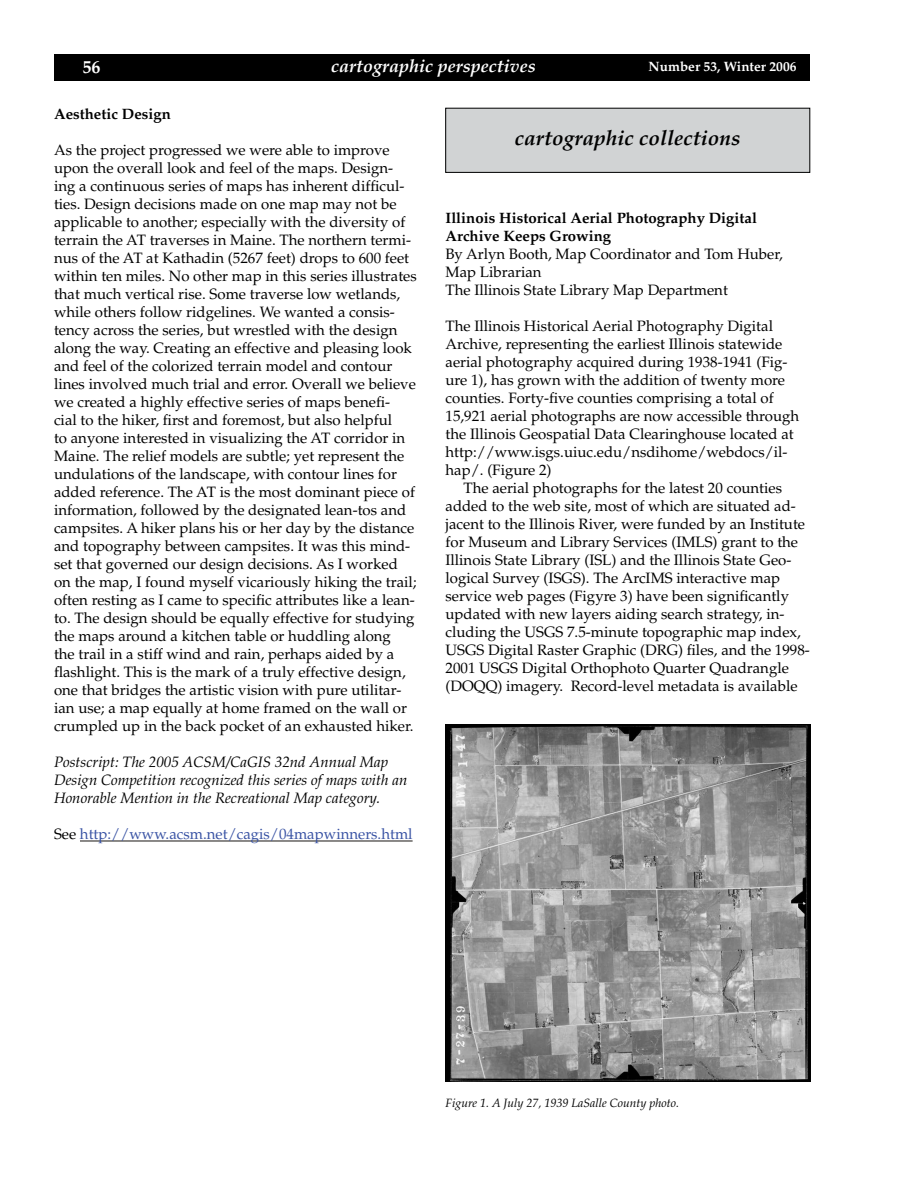
<style>
.page{position:relative;width:918px;height:1188px;background:#fff}
.page>*{position:absolute;margin:0;border:0;box-sizing:border-box;transform-origin:0 0}
.t1{font:italic 700 21px "Palatino";color:#000}
.t2{font:italic 700 18px "Palatino";color:#fff}
.t3{font:700 18px "Palatino";color:#fff}
.t4{font:15px/18px "Palatino";color:#000}
.t5{font:italic 15px/18px "Palatino";color:#000}
.t6{font:700 15px/18px "Palatino";color:#000}
.t7{font:15px "Palatino";color:#3953a4}
.t8{font:700 13.5px "Palatino";color:#fff}
.t9{font:italic 12px "Palatino";color:#000}
.s1{color:#000}
</style>
<div class="page">
<div style="left:55px;top:55px;width:754px;height:25px;background:#000"></div>
<div style="left:54px;top:54px;width:756px;height:27px;border:2px solid #000"></div>
<hr style="left:80px;top:841px;width:333px;height:1px;background:#181512">
<div style="left:446px;top:108px;width:364px;height:64px;background:#d1d3d4"></div>
<div style="left:446px;top:108px;width:364px;height:65px;border:1px solid #000"></div>
<img style="left:446px;top:724px;width:364px;height:358px">
<p class="t3" style="left:82px;top:57px;width:19px">56</p>
<p class="t2" style="left:331px;top:56px;width:206px">cartographic perspectives</p>
<p class="t8" style="left:649px;top:59px;width:149px">Number 53, Winter 2006</p>
<p class="t6" style="left:54px;top:106px;width:119px">Aesthetic Design</p>
<p class="t4" style="left:54px;top:142px;width:364px">As the project progressed we were able to improve upon the overall look and feel of the maps. Design&shy;ing a continuous series of maps has inherent difficul&shy;ties. Design decisions made on one map may not be applicable to another; especially with the diversity of terrain the AT traverses in Maine. The northern termi&shy;nus of the AT at Kathadin (5267 feet) drops to 600 feet within ten miles. No other map in this series illustrates that much vertical rise. Some traverse low wetlands, while others follow ridgelines. We wanted a consis&shy;tency across the series, but wrestled with the design along the way. Creating an effective and pleasing look and feel of the colorized terrain model and contour lines involved much trial and error. Overall we believe we created a highly effective series of maps benefi-<br>cial to the hiker, first and foremost, but also helpful<br>to anyone interested in visualizing the AT corridor in Maine. The relief models are subtle; yet represent the undulations of the landscape, with contour lines for added reference. The AT is the most dominant piece of information, followed by the designated lean-tos and campsites. A hiker plans his or her day by the distance and topography between campsites. It was this mind&shy;set that governed our design decisions. As I worked on the map, I found myself vicariously hiking the trail; often resting as I came to specific attributes like a lean&shy;to. The design should be equally effective for studying the maps around a kitchen table or huddling along<br>the trail in a stiff wind and rain, perhaps aided by a flashlight. This is the mark of a truly effective design, one that bridges the artistic vision with pure utilitar&shy;ian use; a map equally at home framed on the wall or crumpled up in the back pocket of an exhausted hiker.</p>
<p class="t5" style="left:54px;top:754px;width:355px">Postscript: The 2005 ACSM/CaGIS 32nd Annual Map<br>Design Competition recognized this series of maps with an<br>Honorable Mention in the Recreational Map category.</p>
<p class="t7" style="left:54px;top:826px;width:360px"><span class="s1">See</span> http://www.acsm.net/cagis/04mapwinners.html</p>
<h1 class="t1" style="left:515px;top:126px;width:227px">cartographic collections</h1>
<p class="t6" style="left:446px;top:209px;width:313px">Illinois Historical Aerial Photography Digital<br>Archive Keeps Growing</p>
<p class="t4" style="left:446px;top:245px;width:339px">By Arlyn Booth, Map Coordinator and Tom Huber,<br>Map Librarian<br>The Illinois State Library Map Department</p>
<p class="t4" style="left:446px;top:317px;width:355px">The Illinois Historical Aerial Photography Digital Archive, representing the earliest Illinois statewide aerial photography acquired during 1938-1941 (Fig&shy;ure 1), has grown with the addition of twenty more counties. Forty-five counties comprising a total of 15,921 aerial photographs are now accessible through the Illinois Geospatial Data Clearinghouse located at http://www.isgs.uiuc.edu/nsdihome/webdocs/il&shy;hap/. (Figure 2)</p>
<p class="t4" style="left:446px;top:479px;width:366px;text-indent:18px">The aerial photographs for the latest 20 counties added to the web site, most of which are situated ad&shy;jacent to the Illinois River, were funded by an Institute for Museum and Library Services (IMLS) grant to the Illinois State Library (ISL) and the Illinois State Geo&shy;logical Survey (ISGS). The ArcIMS interactive map service web pages (Figyre 3) have been significantly updated with new layers aiding search strategy, in&shy;cluding the USGS 7.5-minute topographic map index, USGS Digital Raster Graphic (DRG) files, and the 1998- 2001 USGS Digital Orthophoto Quarter Quadrangle (DOQQ) imagery. Record-level metadata is available</p>
<p class="t9" style="left:446px;top:1096px;width:235px">Figure 1. A July 27, 1939 LaSalle County photo.</p>
</div>
